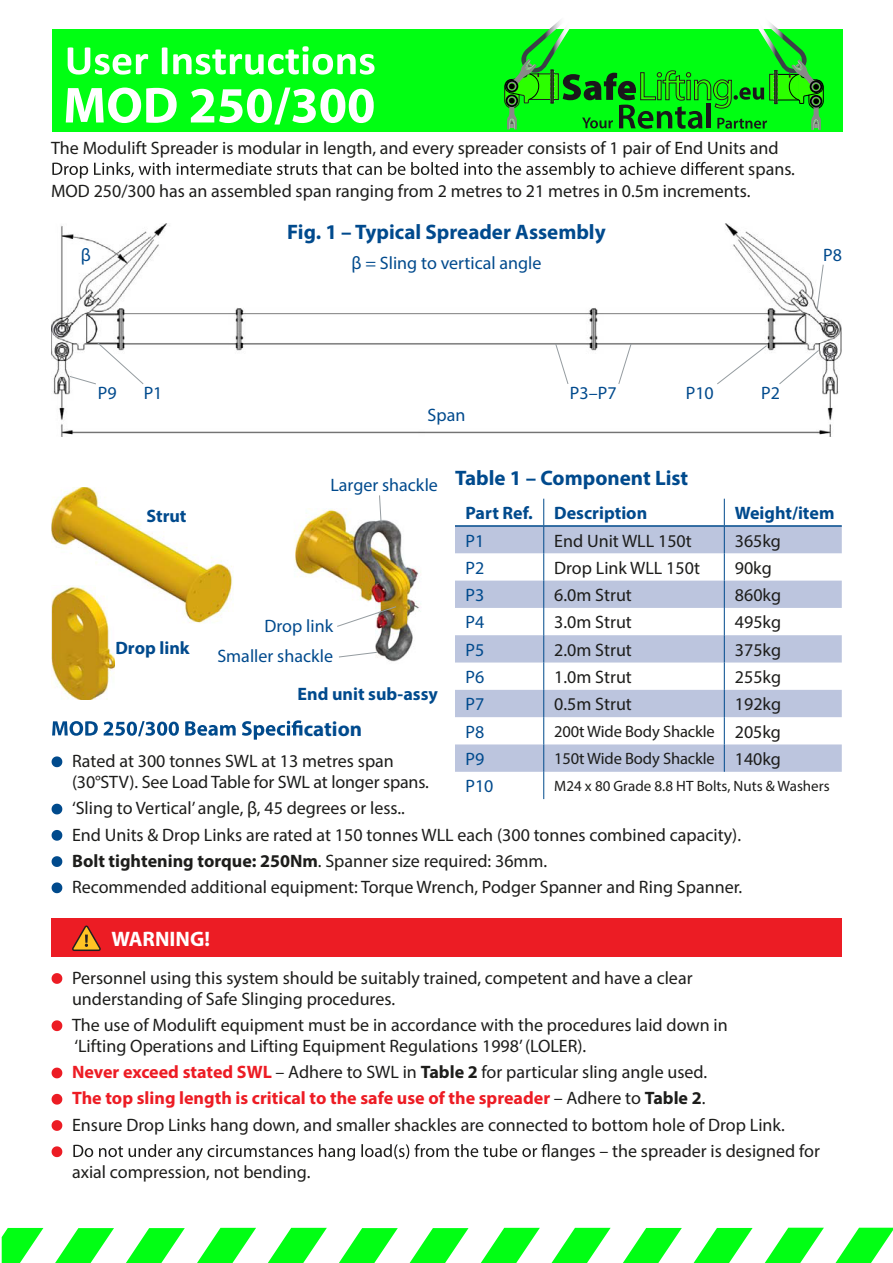
<style>
.page{position:relative;width:893px;height:1263px;background:#fff}
.page>*{position:absolute;margin:0;border:0;box-sizing:border-box;transform-origin:0 0}
.t1{font:700 51px "Myriad Pro";color:#fff}
.t2{font:700 21px "Myriad Pro";color:#004a8d}
.t3{font:700 21px "Myriad Pro";color:#fff}
.t4{font:18px/21px "Myriad Pro";color:#1d1d1b}
.t5{font:18px "Myriad Pro";color:#004a8d}
.t6{font:700 18px "Myriad Pro";color:#ed1c24}
.t7{font:700 18px "Myriad Pro";color:#004a8d}
.t8{font:16.5px "Myriad Pro";letter-spacing:-.01em;color:#1d1d1b}
.t9{font:15px "Myriad Pro";color:#1d1d1b}
.s1{font-size:18px}
.s2{font-weight:700}
.s3{font-weight:700;color:#ed1c24}
.s4{font-weight:400;color:#1d1d1b}
.s5{color:#1d1d1b}
</style>
<div class="page">
<svg style="left:52px;top:162px;width:654px;height:17px"></svg>
<svg style="left:52px;top:973px;width:10px;height:11px"></svg>
<svg style="left:52px;top:1020px;width:10px;height:11px"></svg>
<svg style="left:52px;top:1067px;width:10px;height:11px"></svg>
<svg style="left:52px;top:1094px;width:10px;height:10px"></svg>
<svg style="left:52px;top:1120px;width:10px;height:11px"></svg>
<svg style="left:52px;top:1146px;width:10px;height:11px"></svg>
<svg style="left:73px;top:1144px;width:476px;height:17px"></svg>
<div style="left:51px;top:918px;width:791px;height:39px;background:#ec1c24"></div>
<svg style="left:72px;top:925px;width:29px;height:26px"></svg>
<svg style="left:52px;top:720px;width:250px;height:20px"></svg>
<svg style="left:52px;top:756px;width:10px;height:11px"></svg>
<svg style="left:52px;top:804px;width:10px;height:10px"></svg>
<svg style="left:52px;top:830px;width:10px;height:11px"></svg>
<svg style="left:52px;top:856px;width:10px;height:11px"></svg>
<svg style="left:52px;top:882px;width:10px;height:11px"></svg>
<img style="left:51px;top:223px;width:791px;height:214px">
<svg style="left:69px;top:342px;width:75px;height:43px"></svg>
<svg style="left:555px;top:343px;width:14px;height:42px"></svg>
<svg style="left:618px;top:343px;width:14px;height:42px"></svg>
<svg style="left:716px;top:345px;width:52px;height:40px"></svg>
<svg style="left:778px;top:349px;width:42px;height:36px"></svg>
<svg style="left:816px;top:264px;width:8px;height:47px"></svg>
<img style="left:51px;top:487px;width:182px;height:136px">
<img style="left:51px;top:586px;width:64px;height:114px">
<img style="left:294px;top:508px;width:127px;height:154px">
<svg style="left:379px;top:495px;width:3px;height:27px"></svg>
<svg style="left:338px;top:651px;width:40px;height:7px"></svg>
<svg style="left:336px;top:606px;width:61px;height:21px"></svg>
<svg style="left:455px;top:527px;width:387px;height:245px;fill:#bcc5de"></svg>
<svg style="left:724px;top:499px;width:1px;height:273px"></svg>
<svg style="left:543px;top:499px;width:1px;height:300px"></svg>
<hr style="left:455px;top:525px;width:387px;height:2px;background:#004a8c">
<div style="left:52px;top:30px;width:791px;height:102px;background:#00ff12"></div>
<svg style="left:68px;top:46px;width:306px;height:29px"></svg>
<svg style="left:504px;top:20px;width:320px;height:110px"></svg>
<svg style="left:765px;top:1228px;width:59px;height:35px"></svg>
<svg style="left:835px;top:1228px;width:58px;height:35px"></svg>
<svg style="left:623px;top:1228px;width:59px;height:35px"></svg>
<svg style="left:694px;top:1228px;width:59px;height:35px"></svg>
<svg style="left:481px;top:1228px;width:59px;height:35px"></svg>
<svg style="left:551px;top:1228px;width:60px;height:35px"></svg>
<svg style="left:339px;top:1228px;width:59px;height:35px"></svg>
<svg style="left:410px;top:1228px;width:59px;height:35px"></svg>
<svg style="left:197px;top:1228px;width:59px;height:35px"></svg>
<svg style="left:268px;top:1228px;width:59px;height:35px"></svg>
<svg style="left:55px;top:1228px;width:59px;height:35px"></svg>
<svg style="left:126px;top:1228px;width:59px;height:35px"></svg>
<svg style="left:2px;top:1228px;width:41px;height:35px"></svg>
<h1 class="t1" style="left:63px;top:72px;width:314px">MOD 250/300</h1>
<p class="t4" style="left:705px;top:137px;width:92px;text-indent:-654px">The Modulift Spreader is modular in length, and every spreader consists of 1 pair of End Units and erent spans.</p>
<p class="t4" style="left:51px;top:180px;width:701px">MOD 250/300 has an assembled span ranging from 2 metres to 21 metres in 0.5m increments.</p>
<p class="t2" style="left:287px;top:218px;width:320px">Fig. 1 – Typical Spreader Assembly</p>
<p class="t5" style="left:81px;top:244px;width:12px">β</p>
<p class="t5" style="left:823px;top:244px;width:20px">P8</p>
<p class="t5" style="left:351px;top:251px;width:191px">β = Sling to vertical angle</p>
<p class="t5" style="left:98px;top:382px;width:20px">P9</p>
<p class="t5" style="left:686px;top:382px;width:30px">P10</p>
<p class="t5" style="left:144px;top:382px;width:20px">P1</p>
<p class="t5" style="left:570px;top:382px;width:48px">P3–P7</p>
<p class="t5" style="left:761px;top:382px;width:20px">P2</p>
<p class="t5" style="left:428px;top:404px;width:39px">Span</p>
<p class="t5" style="left:330px;top:474px;width:109px">Larger shackle</p>
<p class="t2" style="left:455px;top:464px;width:235px">Table 1 – Component List</p>
<p class="t7" style="left:465px;top:501px;width:183px">Part Ref. Description</p>
<p class="t7" style="left:735px;top:501px;width:101px">Weight/item</p>
<p class="t5" style="left:465px;top:530px;width:20px">P1</p>
<p class="t4" style="left:554px;top:530px;width:139px">End Unit WLL 150t</p>
<p class="t4" style="left:735px;top:530px;width:48px">365kg</p>
<p class="t5" style="left:465px;top:556px;width:20px">P2</p>
<p class="t4" style="left:554px;top:557px;width:147px">Drop Link WLL 150t</p>
<p class="t4" style="left:735px;top:557px;width:38px">90kg</p>
<p class="t5" style="left:465px;top:584px;width:20px">P3</p>
<p class="t4" style="left:554px;top:584px;width:79px">6.0m Strut</p>
<p class="t4" style="left:735px;top:584px;width:48px">860kg</p>
<p class="t5" style="left:465px;top:611px;width:20px">P4</p>
<p class="t4" style="left:554px;top:611px;width:79px">3.0m Strut</p>
<p class="t4" style="left:735px;top:611px;width:48px">495kg</p>
<p class="t5" style="left:465px;top:638px;width:20px">P5</p>
<p class="t4" style="left:554px;top:639px;width:79px">2.0m Strut</p>
<p class="t4" style="left:735px;top:639px;width:48px">375kg</p>
<p class="t5" style="left:465px;top:666px;width:20px">P6</p>
<p class="t4" style="left:554px;top:666px;width:79px">1.0m Strut</p>
<p class="t4" style="left:735px;top:666px;width:48px">255kg</p>
<p class="t5" style="left:465px;top:693px;width:20px">P7</p>
<p class="t4" style="left:554px;top:693px;width:79px">0.5m Strut</p>
<p class="t4" style="left:735px;top:693px;width:48px">192kg</p>
<p class="t5" style="left:465px;top:720px;width:20px">P8</p>
<p class="t8" style="left:554px;top:721px;width:228px">200t Wide Body Shackle <span class="s1">205kg</span></p>
<p class="t5" style="left:465px;top:748px;width:20px">P9</p>
<p class="t8" style="left:554px;top:749px;width:228px">150t Wide Body Shackle <span class="s1">140kg</span></p>
<p class="t5" style="left:465px;top:775px;width:30px">P10</p>
<p class="t9" style="left:554px;top:777px;width:277px">M24 x 80 Grade 8.8 HT Bolts, Nuts &amp; Washers</p>
<p class="t7" style="left:146px;top:504px;width:42px">Strut</p>
<p class="t5" style="left:265px;top:614px;width:70px">Drop link</p>
<p class="t7" style="left:115px;top:636px;width:76px">Drop link</p>
<p class="t5" style="left:217px;top:645px;width:117px">Smaller shackle</p>
<p class="t7" style="left:298px;top:682px;width:142px">End unit sub-assy</p>
<p class="t2" style="left:304px;top:715px;width:60px">cation</p>
<p class="t4" style="left:72px;top:750px;width:358px">Rated at 300 tonnes SWL at 13 metres span (30°STV). See Load Table for SWL at longer spans.</p>
<p class="t4" style="left:72px;top:795px;width:672px;line-height:26.2px">‘Sling to Vertical’ angle, β, 45 degrees or less..<br>End Units &amp; Drop Links are rated at 150 tonnes WLL each (300 tonnes combined capacity).<br><span class="s2">Bolt tightening torque: 250Nm</span>. Spanner size required: 36mm.<br>Recommended additional equipment: Torque Wrench, Podger Spanner and Ring Spanner.</p>
<p class="t3" style="left:111px;top:925px;width:100px">WARNING!</p>
<p class="t4" style="left:72px;top:967px;width:622px">Personnel using this system should be suitably trained, competent and have a clear understanding of Safe Slinging procedures.</p>
<p class="t4" style="left:72px;top:1014px;width:657px">The use of Modulift equipment must be in accordance with the procedures laid down in ‘Lifting Operations and Lifting Equipment Regulations 1998’ (LOLER).</p>
<p class="t4" style="left:72px;top:1061px;width:637px"><span class="s3">Never exceed stated SWL</span> – Adhere to SWL in <span class="s2">Table 2</span> for particular sling angle used.</p>
<p class="t6" style="left:72px;top:1086px;width:635px">The top sling length is critical to the safe use of the spreader <span class="s4">– Adhere to</span> <span class="s5">Table 2</span><span class="s4">.</span></p>
<p class="t4" style="left:72px;top:1114px;width:714px">Ensure Drop Links hang down, and smaller shackles are connected to bottom hole of Drop Link.</p>
<p class="t4" style="left:551px;top:1140px;width:271px">anges – the spreader is designed for</p>
<p class="t4" style="left:72px;top:1161px;width:240px">axial compression, not bending.</p>
</div>
